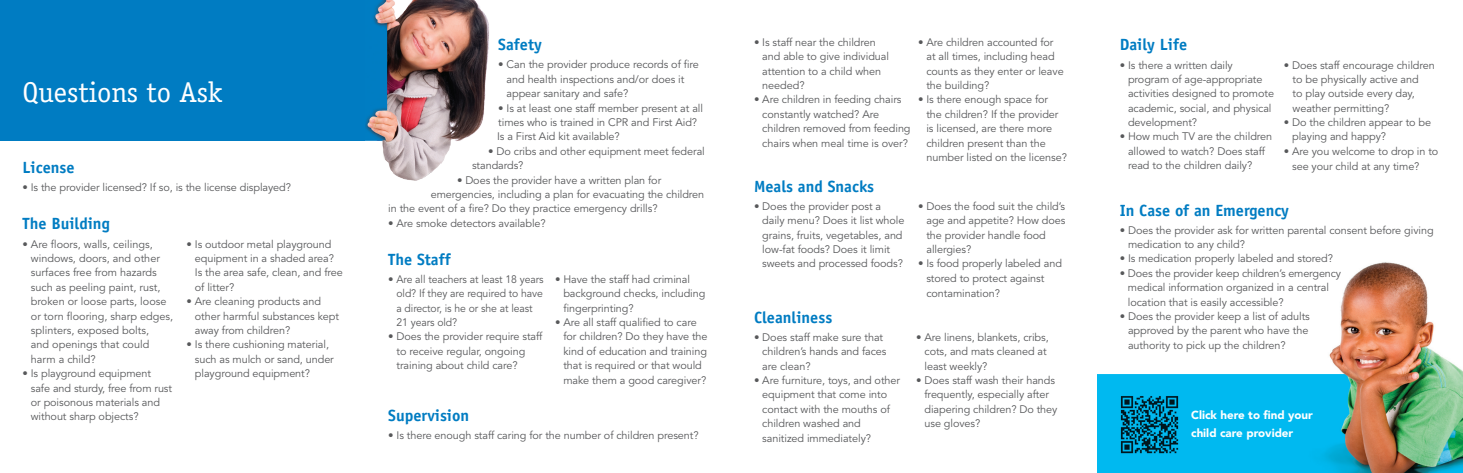
<style>
.page{position:relative;width:1463px;height:473px;background:#fff}
.page>*{position:absolute;margin:0;border:0;box-sizing:border-box;transform-origin:0 0}
.t1{font:28.75px "Officina Serif";color:#fff}
.t2{font:700 16.25px "Officina Sans";color:#007cc2}
.t3{font:900 11.5px/18.8px "Avenir LT Std";color:#fff}
.t4{font:10.88px/14.4px "Avenir LT Std";letter-spacing:-.005em;color:#57585a}
</style>
<div class="page">
<img style="left:1097px;top:262px;width:365px;height:210px">
<div style="left:0;top:0;width:388px;height:141px;background:#007cc2"></div>
<img style="left:1114px;top:389px;width:70px;height:70px">
<img style="left:366px;top:0;width:123px;height:181px">
<h1 class="t1" style="left:22px;top:76px;width:202px">Questions to Ask</h1>
<h2 class="t2" style="left:22px;top:157px;width:54px">License</h2>
<p class="t4" style="left:22px;top:181px;width:270px">• Is the provider licensed? If so, is the license displayed?</p>
<h2 class="t2" style="left:22px;top:214px;width:89px">The Building</h2>
<p class="t4" style="left:31px;top:237px;width:144px;text-indent:-8px">• Are floors, walls, ceilings, windows, doors, and other surfaces free from hazards such as peeling paint, rust, broken or loose parts, loose or torn flooring, sharp edges, splinters, exposed bolts,<br>and openings that could harm a child?</p>
<p class="t4" style="left:31px;top:366px;width:143px;text-indent:-8px">• Is playground equipment safe and sturdy, free from rust or poisonous materials and without sharp objects?</p>
<p class="t4" style="left:195px;top:237px;width:149px;text-indent:-8px">• Is outdoor metal playground equipment in a shaded area?<br>Is the area safe, clean, and free of litter?</p>
<p class="t4" style="left:195px;top:294px;width:146px;text-indent:-8px">• Are cleaning products and other harmful substances kept away from children?</p>
<p class="t4" style="left:195px;top:337px;width:140px;text-indent:-8px">• Is there cushioning material, such as mulch or sand, under playground equipment?</p>
<h2 class="t2" style="left:498px;top:35px;width:45px">Safety</h2>
<p class="t4" style="left:506px;top:58px;width:194px;text-indent:-8px">• Can the provider produce records of fire and health inspections and/or does it appear sanitary and safe?</p>
<p class="t4" style="left:497px;top:101px;width:207px">• Is at least one staff member present at all times who is trained in CPR and First Aid?<br>Is a First Aid kit available?</p>
<p class="t4" style="left:472px;top:144px;width:234px;text-indent:16px">• Do cribs and other equipment meet federal standards?</p>
<p class="t4" style="left:457px;top:173px;width:206px">• Does the provider have a written plan for</p>
<p class="t4" style="left:431px;top:187px;width:275px">emergencies, including a plan for evacuating the children</p>
<p class="t4" style="left:388px;top:202px;width:271px">in the event of a fire? Do they practice emergency drills?</p>
<p class="t4" style="left:388px;top:217px;width:159px">• Are smoke detectors available?</p>
<h2 class="t2" style="left:388px;top:249px;width:64px">The Staff</h2>
<p class="t4" style="left:396px;top:272px;width:149px;text-indent:-8px">• Are all teachers at least 18 years old? If they are required to have a director, is he or she at least<br>21 years old?</p>
<p class="t4" style="left:396px;top:329px;width:147px;text-indent:-8px">• Does the provider require staff to receive regular, ongoing training about child care?</p>
<p class="t4" style="left:563px;top:272px;width:143px;text-indent:-8px">• Have the staff had criminal background checks, including fingerprinting?</p>
<p class="t4" style="left:563px;top:315px;width:146px;text-indent:-8px">• Are all staff qualified to care for children? Do they have the kind of education and training that is required or that would make them a good caregiver?</p>
<h2 class="t2" style="left:388px;top:405px;width:82px">Supervision</h2>
<p class="t4" style="left:388px;top:428px;width:312px">• Is there enough staff caring for the number of children present?</p>
<p class="t4" style="left:762px;top:35px;width:128px;text-indent:-8px">• Is staff near the children and able to give individual attention to a child when needed?</p>
<p class="t4" style="left:762px;top:93px;width:150px;text-indent:-8px">• Are children in feeding chairs constantly watched? Are children removed from feeding chairs when meal time is over?</p>
<p class="t4" style="left:926px;top:35px;width:139px;text-indent:-8px">• Are children accounted for at all times, including head counts as they enter or leave the building?</p>
<p class="t4" style="left:926px;top:93px;width:142px;text-indent:-8px">• Is there enough space for<br>the children? If the provider is licensed, are there more children present than the number listed on the license?</p>
<h2 class="t2" style="left:754px;top:176px;width:122px">Meals and Snacks</h2>
<p class="t4" style="left:762px;top:199px;width:144px;text-indent:-8px">• Does the provider post a daily menu? Does it list whole grains, fruits, vegetables, and low-fat foods? Does it limit sweets and processed foods?</p>
<p class="t4" style="left:926px;top:199px;width:140px;text-indent:-8px">• Does the food suit the child’s age and appetite? How does the provider handle food allergies?</p>
<p class="t4" style="left:926px;top:256px;width:137px;text-indent:-8px">• Is food properly labeled and stored to protect against contamination?</p>
<h2 class="t2" style="left:754px;top:307px;width:80px">Cleanliness</h2>
<p class="t4" style="left:762px;top:330px;width:126px;text-indent:-8px">• Does staff make sure that children’s hands and faces are clean?</p>
<p class="t4" style="left:762px;top:373px;width:139px;text-indent:-8px">• Are furniture, toys, and other equipment that come into contact with the mouths of children washed and sanitized immediately?</p>
<p class="t4" style="left:924px;top:330px;width:126px;text-indent:-8px">• Are linens, blankets, cribs, cots, and mats cleaned at least weekly?</p>
<p class="t4" style="left:924px;top:373px;width:134px;text-indent:-8px">• Does staff wash their hands frequently, especially after diapering children? Do they use gloves?</p>
<h2 class="t2" style="left:1119px;top:35px;width:69px">Daily Life</h2>
<p class="t4" style="left:1128px;top:58px;width:147px;text-indent:-8px">• Is there a written daily program of age-appropriate activities designed to promote academic, social, and physical development?</p>
<p class="t4" style="left:1128px;top:130px;width:146px;text-indent:-8px">• How much TV are the children allowed to watch? Does staff read to the children daily?</p>
<p class="t4" style="left:1292px;top:58px;width:144px;text-indent:-9px">• Does staff encourage children to be physically active and<br>to play outside every day, weather permitting?</p>
<p class="t4" style="left:1292px;top:115px;width:140px;text-indent:-8px">• Do the children appear to be playing and happy?</p>
<p class="t4" style="left:1292px;top:144px;width:148px;line-height:15px;text-indent:-8px">• Are you welcome to drop in to see your child at any time?</p>
<h2 class="t2" style="left:1119px;top:200px;width:171px">In Case of an Emergency</h2>
<p class="t4" style="left:1128px;top:223px;width:307px;text-indent:-8px">• Does the provider ask for written parental consent before giving medication to any child?</p>
<p class="t4" style="left:1119px;top:252px;width:215px">• Is medication properly labeled and stored?</p>
<p class="t4" style="left:1128px;top:266px;width:215px;text-indent:-8px">• Does the provider keep children’s emergency medical information organized in a central location that is easily accessible?</p>
<p class="t4" style="left:1128px;top:309px;width:183px;text-indent:-8px">• Does the provider keep a list of adults approved by the parent who have the authority to pick up the children?</p>
<p class="t3" style="left:1191px;top:405px;width:123px">Click here to find your child care provider</p>
</div>
